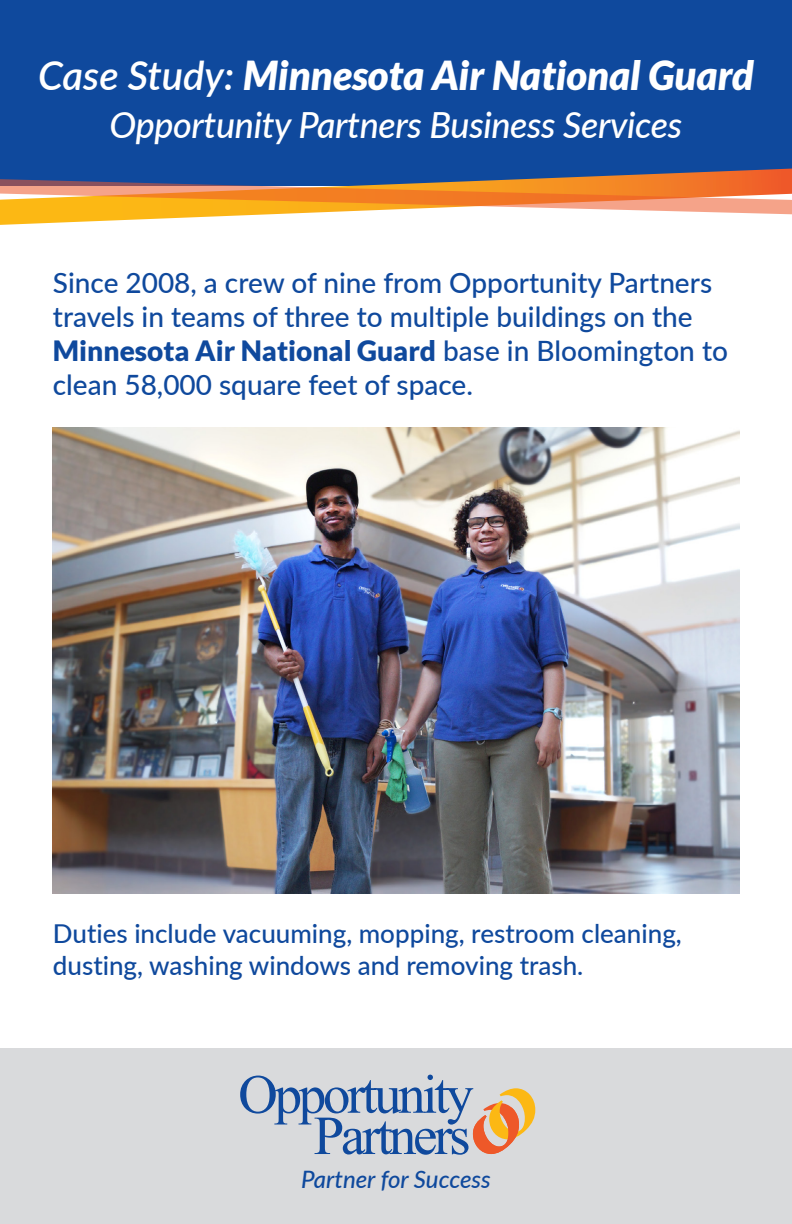
<style>
.page{position:relative;width:792px;height:1224px;background:#fff}
.page>*{position:absolute;margin:0;border:0;box-sizing:border-box;transform-origin:0 0}
.t1{font:54.8px/41.2px "Times New Roman";letter-spacing:-.06em;color:#0f499d;text-align:right}
.Heading_Orange{font:italic 900 40px "Lato";color:#fff}
.Heading_Orange-2{font:italic 500 36px "Lato";letter-spacing:-.01em;color:#fff}
.Description{font:500 28px/34px "Lato";color:#0f499d}
.Description-2{font:500 26px/32px "Lato";color:#0f499d}
.Heading_Orange-3{font:italic 500 24px "Lato";color:#0f499d}
.s1{font-weight:600}
.s2{font-weight:900}
</style>
<div class="page">
<div style="left:0;top:0;width:792px;height:186px;background:#0f499d"></div>
<img style="left:53px;top:427px;width:686px;height:467px">
<svg style="left:0;top:169px;width:792px;height:56px"></svg>
<svg style="left:0;top:179px;width:792px;height:36px"></svg>
<div style="left:0;top:1048px;width:792px;height:176px;background:#d9dadc"></div>
<svg style="left:473px;top:1088px;width:62px;height:66px"></svg>
<p class="Heading_Orange" style="left:38px;top:51px;width:717px"><span class="s1">Case Study:</span> Minnesota Air National Guard</p>
<p class="Heading_Orange-2" style="left:109px;top:99px;width:574px">Opportunity Partners Business Services</p>
<p class="Description" style="left:53px;top:265px;width:677px">Since 2008, a crew of nine from Opportunity Partners travels in teams of three to multiple buildings on the <span class="s2">Minnesota Air National Guard</span> base in Bloomington to clean 58,000 square feet of space.</p>
<p class="Description-2" style="left:53px;top:916px;width:630px">Duties include vacuuming, mopping, restroom cleaning, dusting, washing windows and removing trash.</p>
<p class="t1" style="left:238px;top:1073px;width:237px">Opportunity<br>Partners</p>
<p class="Heading_Orange-3" style="left:301px;top:1162px;width:191px">Partner for Success</p>
</div>
